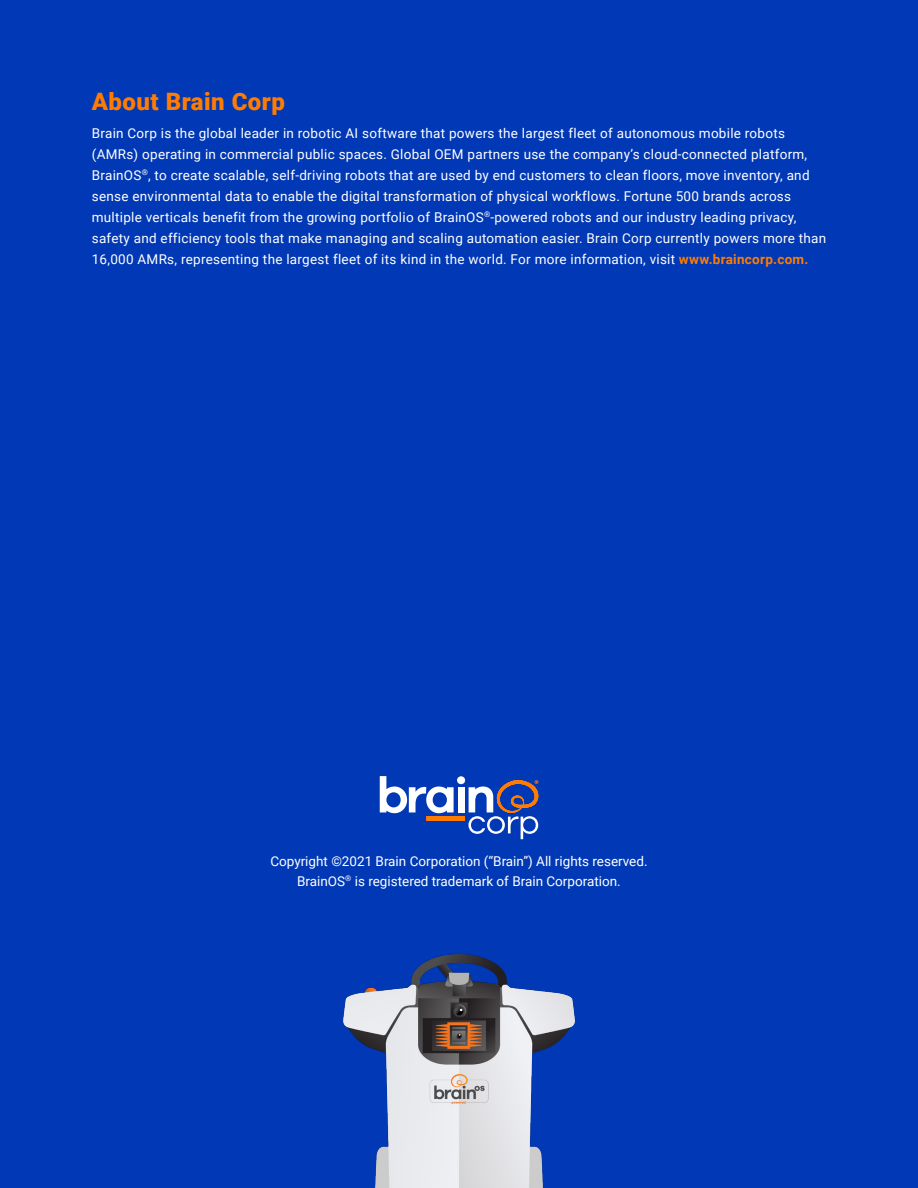
<style>
.page{position:relative;width:918px;height:1188px;background:#0038b5}
.page>*{position:absolute;margin:0;border:0;box-sizing:border-box;transform-origin:0 0}
.t1{font:900 24px "Roboto";letter-spacing:.02em;color:#ff7c00}
.t2{font:13.5px/21px "Roboto";letter-spacing:.02em;color:#fff}
.t3{font:13.5px/19.5px "Roboto";color:#fff;text-align:center}
.s1{font-weight:700;color:#ff7c00}
</style>
<div class="page">
<img style="left:343px;top:954px;width:232px;height:234px">
<hr style="left:427px;top:817px;width:37px;height:4px;background:#ff7c00">
<svg style="left:380px;top:776px;width:74px;height:37px"></svg>
<div style="left:457px;top:776px;width:8px;height:8px;background:#fff;border-radius:50%"></div>
<div style="left:458px;top:787px;width:6px;height:25px;background:#fff"></div>
<svg style="left:468px;top:780px;width:71px;height:59px"></svg>
<h1 class="t1" style="left:92px;top:84px;width:195px">About Brain Corp</h1>
<p class="t2" style="left:92px;top:122px;width:736px">Brain Corp is the global leader in robotic AI software that powers the largest fleet of autonomous mobile robots (AMRs) operating in commercial public spaces. Global OEM partners use the company’s cloud-connected platform, BrainOS<sup>®</sup>, to create scalable, self-driving robots that are used by end customers to clean floors, move inventory, and sense environmental data to enable the digital transformation of physical workflows. Fortune 500 brands across multiple verticals benefit from the growing portfolio of BrainOS<sup>®</sup>-powered robots and our industry leading privacy, safety and efficiency tools that make managing and scaling automation easier. Brain Corp currently powers more than 16,000 AMRs, representing the largest fleet of its kind in the world. For more information, visit <span class="s1">www.braincorp.com.</span></p>
<p class="t3" style="left:270px;top:851px;width:379px">Copyright ©2021 Brain Corporation (“Brain”) All rights reserved.<br>BrainOS<sup>®</sup> is registered trademark of Brain Corporation.</p>
</div>
